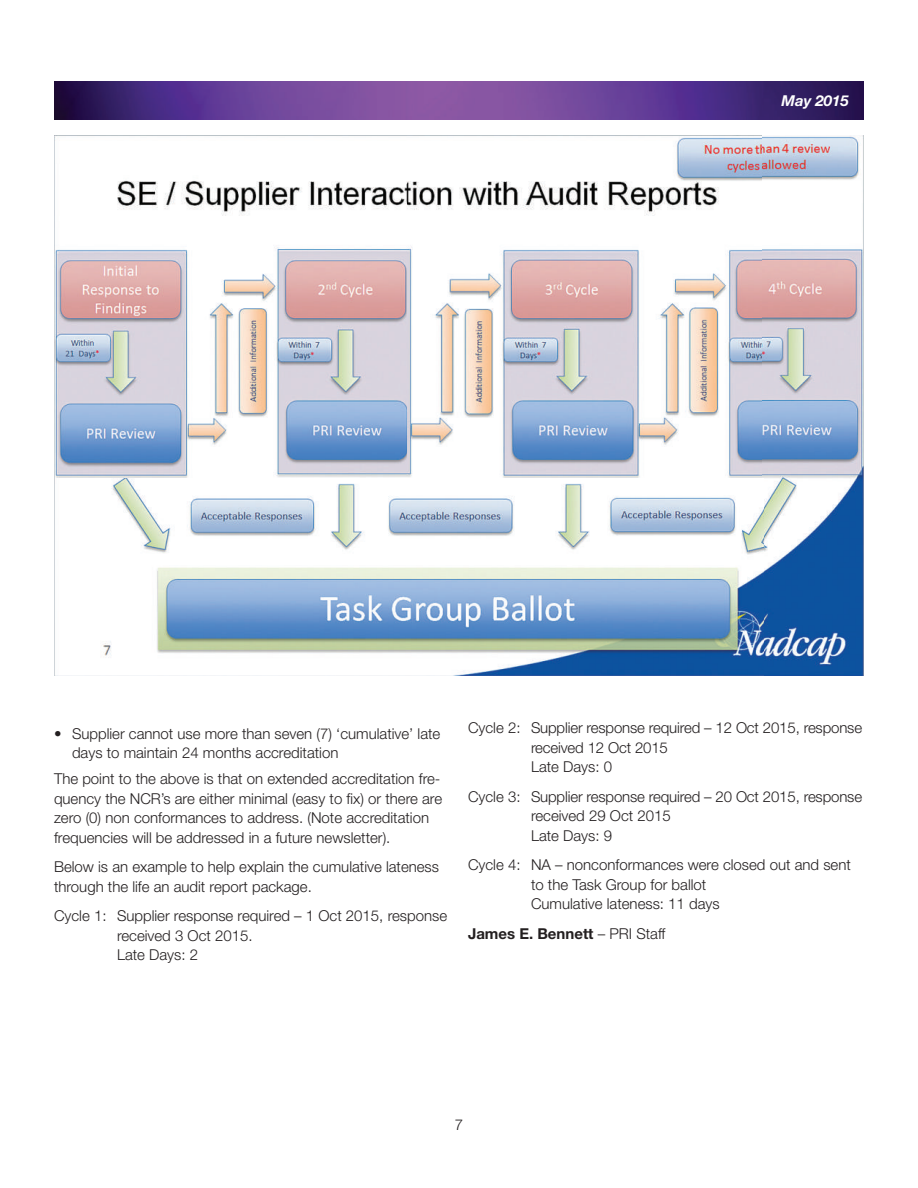
<style>
.page{position:relative;width:918px;height:1188px;background:#fff}
.page>*{position:absolute;margin:0;border:0;box-sizing:border-box;transform-origin:0 0}
.t1{font:300 15px/19.5px "Helvetica Neue LT Std";color:#231f20}
.t2{font:700 15px "Helvetica Neue LT Std";color:#231f20}
.t3{font:italic 700 15px "Helvetica Neue LT Std";color:#fff}
.s1{font-weight:300}
</style>
<div class="page">
<img style="left:54px;top:81px;width:810px;height:39px">
<img style="left:54px;top:135px;width:810px;height:541px">
<p class="t3" style="left:781px;top:91px;width:69px">May 2015</p>
<p class="t1" style="left:72px;top:723px;width:370px;text-indent:-18px">• Supplier cannot use more than seven (7) ‘cumulative’ late days to maintain 24 months accreditation</p>
<p class="t1" style="left:54px;top:769px;width:390px">The point to the above is that on extended accreditation fre&shy;quency the NCR’s are either minimal (easy to fix) or there are zero (0) non conformances to address. (Note accreditation frequencies will be addressed in a future newsletter).</p>
<p class="t1" style="left:54px;top:857px;width:387px">Below is an example to help explain the cumulative lateness through the life an audit report package.</p>
<p class="t1" style="left:117px;top:906px;width:332px;text-indent:-63px">Cycle 1: Supplier response required – 1 Oct 2015, response received 3 Oct 2015.<br>Late Days: 2</p>
<p class="t1" style="left:531px;top:718px;width:333px;text-indent:-63px">Cycle 2: Supplier response required – 12 Oct 2015, response received 12 Oct 2015<br>Late Days: 0</p>
<p class="t1" style="left:531px;top:786px;width:333px;text-indent:-63px">Cycle 3: Supplier response required – 20 Oct 2015, response received 29 Oct 2015<br>Late Days: 9</p>
<p class="t1" style="left:531px;top:855px;width:321px;text-indent:-63px">Cycle 4: NA – nonconformances were closed out and sent to the Task Group for ballot<br>Cumulative lateness: 11 days</p>
<p class="t2" style="left:468px;top:924px;width:199px">James E. Bennett <span class="s1">– PRI Staff</span></p>
<p class="t1" style="left:455px;top:1115px;width:10px">7</p>
</div>
